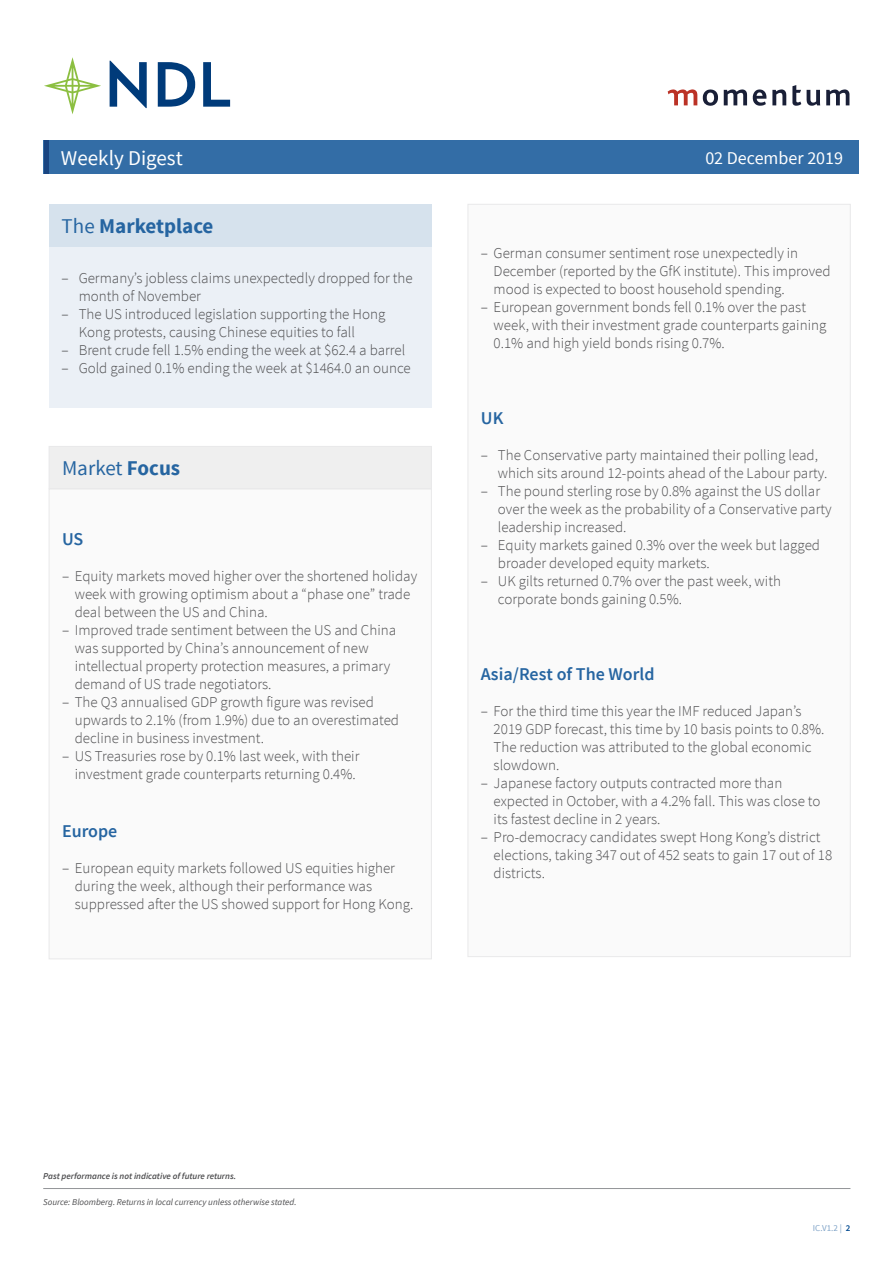
<style>
.page{position:relative;width:893px;height:1263px;background:#fff}
.page>*{position:absolute;margin:0;border:0;box-sizing:border-box;transform-origin:0 0}
.t1{font:700 21px "Source Sans Pro";color:#2665a1}
.t2{font:21px "Source Sans Pro";color:#fff}
.t3{font:21px "Source Sans Pro";color:#2665a1}
.t4{font:600 18px "Source Sans Pro";color:#2665a1}
.t5{font:18px "Source Sans Pro";color:#fff}
.t6{font:300 15px/18px "Source Sans Pro";color:#4d4d4f}
.t7{font:italic 9px "Source Sans Pro";color:#4d4d4f}
.t8{font:italic 600 9px "Source Sans Pro";color:#4d4d4f}
.t9{font:9px "Source Sans Pro";color:#80a4c8}
.s1{font-weight:400}
.s2{font-weight:700}
.s3{font-weight:600;color:#004990}
</style>
<div class="page">
<svg style="left:668px;top:89px;width:29px;height:16px"></svg>
<svg style="left:724px;top:89px;width:23px;height:16px"></svg>
<svg style="left:753px;top:89px;width:13px;height:17px"></svg>
<svg style="left:772px;top:89px;width:14px;height:16px"></svg>
<svg style="left:792px;top:85px;width:9px;height:21px"></svg>
<svg style="left:807px;top:90px;width:13px;height:16px"></svg>
<svg style="left:826px;top:89px;width:23px;height:16px"></svg>
<svg style="left:703px;top:89px;width:15px;height:17px"></svg>
<div style="left:44px;top:140px;width:815px;height:34px;background:#336da6"></div>
<hr style="left:44px;top:140px;width:4px;height:34px;background:#194581">
<svg style="left:44px;top:57px;width:57px;height:57px"></svg>
<svg style="left:110px;top:61px;width:37px;height:47px"></svg>
<svg style="left:158px;top:62px;width:37px;height:45px"></svg>
<svg style="left:203px;top:62px;width:27px;height:45px"></svg>
<hr style="left:43px;top:1188px;width:807px;height:1px;background:#939598">
<div style="left:49px;top:247px;width:383px;height:160px;background:#ebf0f6"></div>
<div style="left:49px;top:204px;width:383px;height:43px;background:#d6e2ed"></div>
<div style="left:49px;top:489px;width:382px;height:470px;background:#fafafa"></div>
<div style="left:49px;top:446px;width:382px;height:43px;background:#efefef"></div>
<div style="left:468px;top:204px;width:382px;height:753px;background:#fafafa"></div>
<h1 class="t2" style="left:61px;top:145px;width:123px">Weekly Digest</h1>
<p class="t5" style="left:705px;top:147px;width:139px">02 December 2019</p>
<h1 class="t1" style="left:62px;top:213px;width:153px"><span class="s1">The</span> Marketplace</h1>
<p class="t6" style="left:79px;top:269px;width:336px;text-indent:-17px">– Germany’s jobless claims unexpectedly dropped for the month of November</p>
<p class="t6" style="left:79px;top:305px;width:308px;text-indent:-17px">– The US introduced legislation supporting the Hong<br>Kong protests, causing Chinese equities to fall</p>
<p class="t6" style="left:62px;top:341px;width:345px">– Brent crude fell 1.5% ending the week at $62.4 a barrel</p>
<p class="t6" style="left:62px;top:359px;width:351px">– Gold gained 0.1% ending the week at $1464.0 an ounce</p>
<h1 class="t3" style="left:62px;top:455px;width:120px">Market <span class="s2">Focus</span></h1>
<p class="t4" style="left:62px;top:528px;width:23px">US</p>
<p class="t6" style="left:75px;top:567px;width:344px;text-indent:-13px">– Equity markets moved higher over the shortened holiday week with growing optimism about a “phase one” trade deal between the US and China.</p>
<p class="t6" style="left:75px;top:621px;width:323px;text-indent:-13px">– Improved trade sentiment between the US and China was supported by China’s announcement of new intellectual property protection measures, a primary demand of US trade negotiators.</p>
<p class="t6" style="left:75px;top:693px;width:326px;text-indent:-13px">– The Q3 annualised GDP growth figure was revised upwards to 2.1% (from 1.9%) due to an overestimated decline in business investment.</p>
<p class="t6" style="left:62px;top:747px;width:299px;text-align:right">– US Treasuries rose by 0.1% last week, with their investment grade counterparts returning 0.4%.</p>
<p class="t4" style="left:62px;top:819px;width:57px">Europe</p>
<p class="t6" style="left:75px;top:859px;width:340px;text-indent:-13px">– European equity markets followed US equities higher during the week, although their performance was suppressed after the US showed support for Hong Kong.</p>
<p class="t6" style="left:494px;top:244px;width:339px;text-indent:-13px">– German consumer sentiment rose unexpectedly in<br>December (reported by the GfK institute). This improved mood is expected to boost household spending.</p>
<p class="t6" style="left:494px;top:298px;width:334px;text-indent:-13px">– European government bonds fell 0.1% over the past week, with their investment grade counterparts gaining<br>0.1% and high yield bonds rising 0.7%.</p>
<p class="t4" style="left:481px;top:407px;width:24px">UK</p>
<p class="t6" style="left:498px;top:446px;width:331px;text-indent:-17px">– The Conservative party maintained their polling lead, which sits around 12-points ahead of the Labour party.</p>
<p class="t6" style="left:498px;top:482px;width:335px;text-indent:-17px">– The pound sterling rose by 0.8% against the US dollar over the week as the probability of a Conservative party leadership increased.</p>
<p class="t6" style="left:498px;top:536px;width:324px;text-indent:-17px">– Equity markets gained 0.3% over the week but lagged broader developed equity markets.</p>
<p class="t6" style="left:498px;top:572px;width:285px;text-indent:-17px">– UK gilts returned 0.7% over the past week, with corporate bonds gaining 0.5%.</p>
<p class="t4" style="left:481px;top:662px;width:175px">Asia/Rest of The World</p>
<p class="t6" style="left:494px;top:702px;width:332px;text-indent:-13px">– For the third time this year the IMF reduced Japan’s 2019 GDP forecast, this time by 10 basis points to 0.8%.<br>The reduction was attributed to the global economic slowdown.</p>
<p class="t6" style="left:494px;top:774px;width:328px;text-indent:-13px">– Japanese factory outputs contracted more than expected in October, with a 4.2% fall. This was close to its fastest decline in 2 years.</p>
<p class="t6" style="left:494px;top:828px;width:340px;text-indent:-13px">– Pro-democracy candidates swept Hong Kong’s district elections, taking 347 out of 452 seats to gain 17 out of 18 districts.</p>
<p class="t8" style="left:43px;top:1170px;width:194px">Past performance is not indicative of future returns.</p>
<p class="t7" style="left:43px;top:1196px;width:255px">Source: Bloomberg. Returns in local currency unless otherwise stated.</p>
<p class="t9" style="left:813px;top:1223px;width:39px">IC.V1.2 | <span class="s3">2</span></p>
</div>
